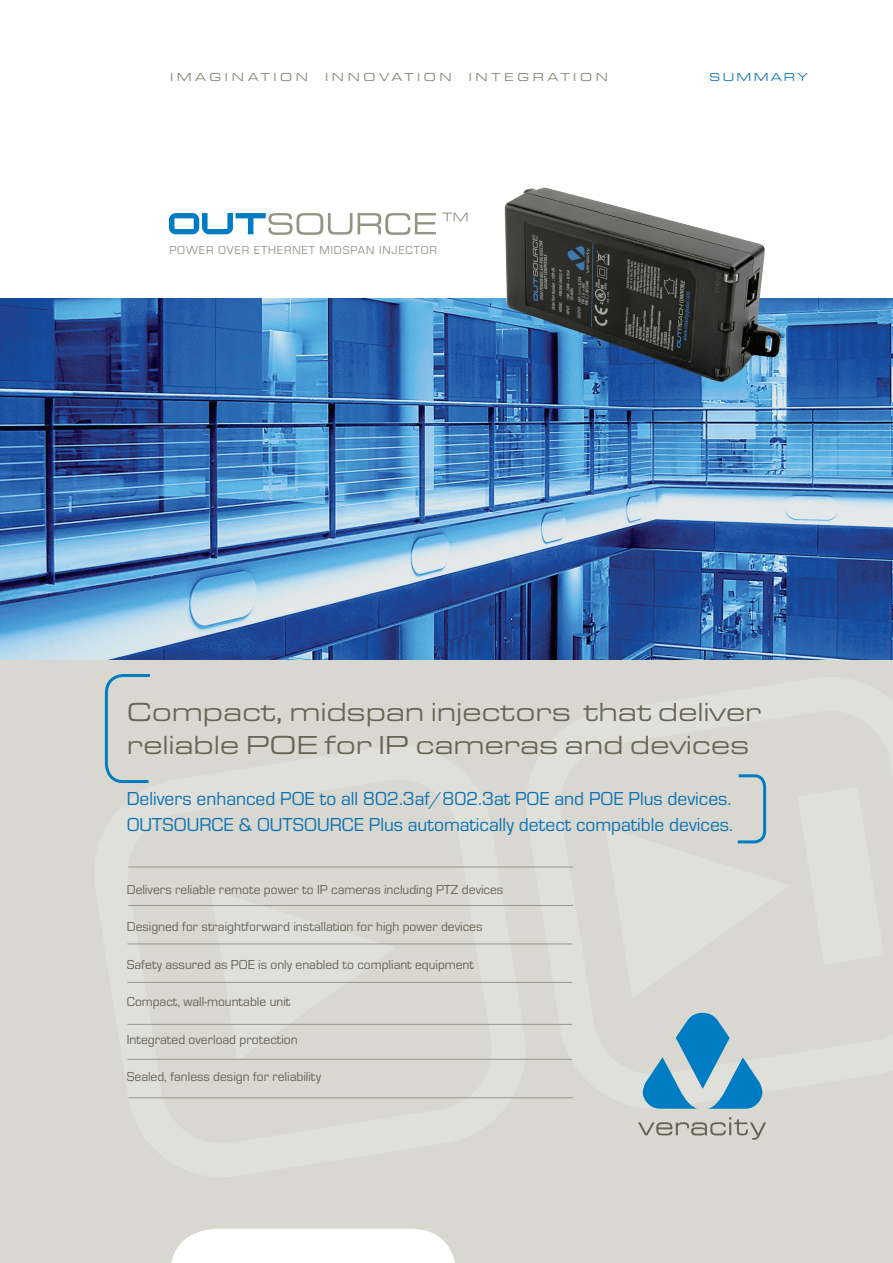
<style>
.page{position:relative;width:893px;height:1263px;background:#fff}
.page>*{position:absolute;margin:0;border:0;box-sizing:border-box;transform-origin:0 0}
.t1{font:27px/33px "Eurostile Ext";letter-spacing:-.01em;color:#676454}
.t2{font:19.5px/25.5px "Eurostile";color:#0c72b3}
.t3{font:13.5px "Eurostile";color:#676454}
.t4{font:12px "Eurostile Ext";letter-spacing:.3em;color:#82806e}
.t5{font:12px "Eurostile";letter-spacing:.07em;color:#98978b}
.t6{font:12px "Eurostile Ext";letter-spacing:.2em;color:#0c72b3}
</style>
<div class="page">
<div style="left:0;top:659px;width:893px;height:604px;background:#d8d8d0"></div>
<svg style="left:519px;top:672px;width:374px;height:443px;background:#dadad3"></svg>
<svg style="left:87px;top:738px;width:446px;height:446px;background:#dadad3"></svg>
<svg style="left:797px;top:787px;width:87px;height:177px;background:#ddddd7"></svg>
<img style="left:0;top:298px;width:893px;height:361px">
<svg style="left:641px;top:1013px;width:123px;height:96px;background:#7db2cb"></svg>
<svg style="left:638px;top:1117px;width:128px;height:23px;background:#c1c1b7"></svg>
<svg style="left:605px;top:773px;width:185px;height:225px;background:#d8d9d3"></svg>
<svg style="left:103px;top:672px;width:50px;height:112px;background:#c3cfce"></svg>
<hr style="left:127px;top:943px;width:445px;height:1px;background:#98978b">
<hr style="left:128px;top:867px;width:445px;height:1px;background:#98978b">
<hr style="left:128px;top:905px;width:445px;height:1px;background:#98978b">
<hr style="left:127px;top:982px;width:445px;height:1px;background:#98978b">
<hr style="left:127px;top:1024px;width:445px;height:1px;background:#98978b">
<hr style="left:128px;top:1097px;width:445px;height:1px;background:#98978b">
<hr style="left:127px;top:1059px;width:445px;height:1px;background:#98978b">
<svg style="left:169px;top:213px;width:183px;height:22px"></svg>
<svg style="left:358px;top:213px;width:78px;height:22px"></svg>
<svg style="left:442px;top:213px;width:25px;height:8px"></svg>
<img style="left:504px;top:187px;width:277px;height:195px">
<p class="t4" style="left:170px;top:71px;width:140px">IMAGINATION</p>
<p class="t4" style="left:325px;top:71px;width:128px">INNOVATION</p>
<p class="t4" style="left:469px;top:71px;width:141px">INTEGRATION</p>
<p class="t6" style="left:709px;top:71px;width:99px">SUMMARY</p>
<p class="t5" style="left:169px;top:244px;width:269px">POWER OVER ETHERNET MIDSPAN INJECTOR</p>
<h1 class="t1" style="left:127px;top:696px;width:636px">Compact, midspan injectors that deliver reliable POE for IP cameras and devices</h1>
<h2 class="t2" style="left:127px;top:786px;width:608px">Delivers enhanced POE to all 802.3af/802.3at POE and POE Plus devices.<br>OUTSOURCE &amp; OUTSOURCE Plus automatically detect compatible devices.</h2>
<p class="t3" style="left:127px;top:882px;width:378px">Delivers reliable remote power to IP cameras including PTZ devices</p>
<p class="t3" style="left:127px;top:919px;width:357px">Designed for straightforward installation for high power devices</p>
<p class="t3" style="left:127px;top:957px;width:349px">Safety assured as POE is only enabled to compliant equipment</p>
<p class="t3" style="left:127px;top:994px;width:165px">Compact, wall-mountable unit</p>
<p class="t3" style="left:127px;top:1032px;width:172px">Integrated overload protection</p>
<p class="t3" style="left:127px;top:1069px;width:196px">Sealed, fanless design for reliability</p>
</div>
